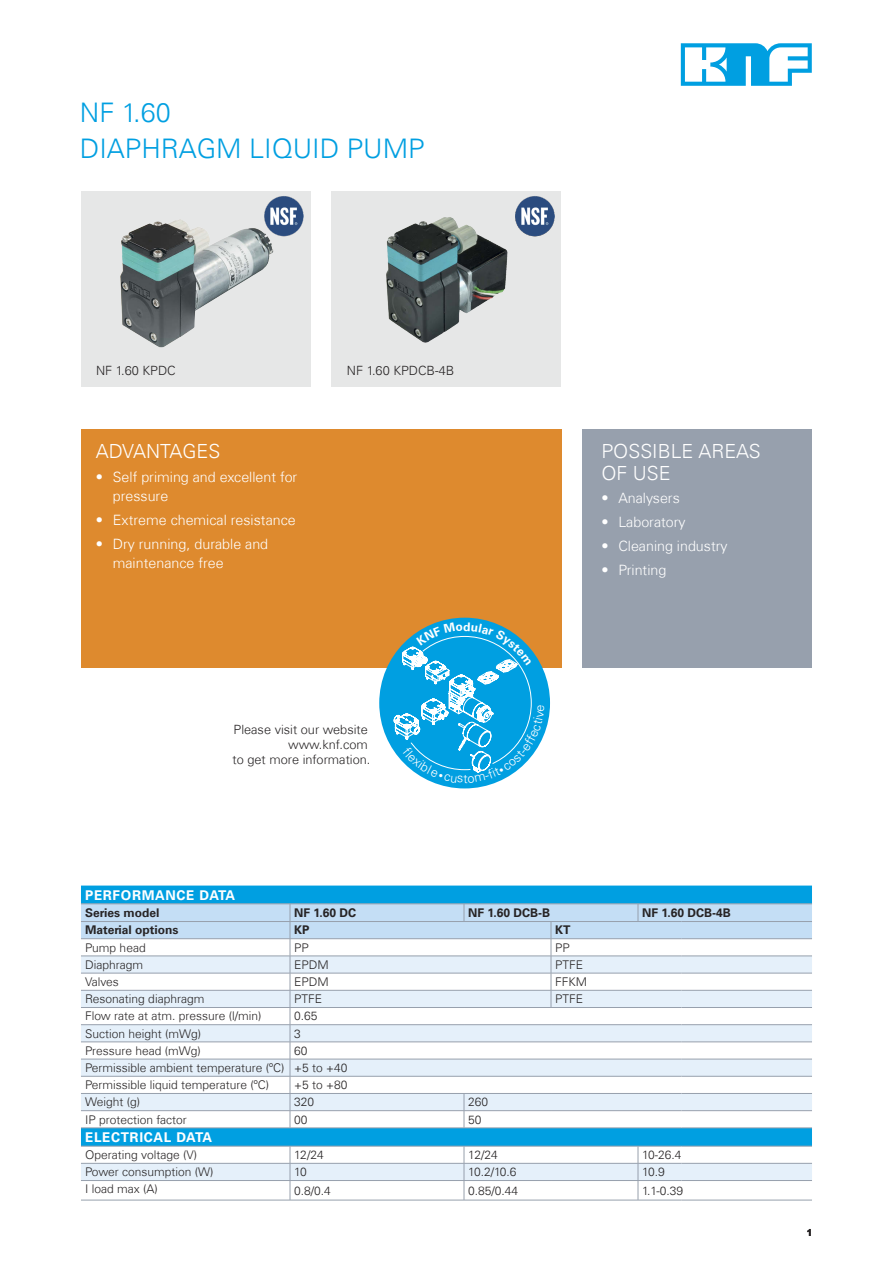
<style>
.page{position:relative;width:893px;height:1263px;background:#fff}
.page>*{position:absolute;margin:0;border:0;box-sizing:border-box;transform-origin:0 0}
.KNF_HEADLINE_blue{font:300 27px "Univers Com 45";color:#009fe1}
.Headline{font:300 27px "Univers Com 45";color:#009fe1}
.Subline{font:300 19.5px "Univers Com 45";color:#fff}
.t1{font:300 14.25px/19.5px "Univers Com 45";color:#fff}
.Titel_Headline_Tabel{font:700 13.5px "Univers Com 65";letter-spacing:.05em;color:#fff}
.Bildbezeichnung{font:300 12.75px/15px "Univers Com 45";color:#272425;text-align:right}
.t2{font:300 12.75px "Univers LT Std";color:#fff}
.Titel_Fließtext_Tabe{font:300 12px "Univers Com 45";color:#272425}
.Titel_Kopfzeile_Tabe{font:300 12px "Univers Com 45";color:#272425}
.Titel_Kopfzeile_Tabe-2{font:700 12px "Univers Com 65";color:#272425}
.t3{font:700 9.75px "Arial";color:#272425}
</style>
<div class="page">
<div style="left:81px;top:429px;width:480px;height:239px;background:#de8a2e"></div>
<svg style="left:681px;top:43px;width:131px;height:43px"></svg>
<div style="left:583px;top:429px;width:229px;height:239px;background:#97a0ad"></div>
<div style="left:81px;top:191px;width:229px;height:196px;background:#e6e7e7"></div>
<img style="left:120px;top:219px;width:167px;height:129px">
<div style="left:332px;top:191px;width:229px;height:196px;background:#e6e7e7"></div>
<img style="left:386px;top:217px;width:122px;height:126px">
<img style="left:515px;top:196px;width:39px;height:40px">
<img style="left:263px;top:196px;width:41px;height:40px">
<div style="left:379px;top:618px;width:171px;height:170px;background:#009fe1;border-radius:50%"></div>
<div style="left:81px;top:885px;width:731px;height:18px;background:#009fe1"></div>
<svg style="left:81px;top:1128px;width:731px;height:52px"></svg>
<hr style="left:81px;top:903px;width:209px;height:1px;background:#97a0ad">
<hr style="left:81px;top:1163px;width:209px;height:1px;background:#97a0ad">
<hr style="left:81px;top:1180px;width:209px;height:1px;background:#97a0ad">
<hr style="left:81px;top:1146px;width:209px;height:1px;background:#97a0ad">
<hr style="left:81px;top:1200px;width:209px;height:1px;background:#97a0ad">
<hr style="left:290px;top:903px;width:174px;height:1px;background:#97a0ad">
<hr style="left:464px;top:903px;width:87px;height:1px;background:#97a0ad">
<hr style="left:551px;top:903px;width:87px;height:1px;background:#97a0ad">
<hr style="left:290px;top:1146px;width:174px;height:1px;background:#97a0ad">
<hr style="left:464px;top:1146px;width:87px;height:1px;background:#97a0ad">
<hr style="left:551px;top:1146px;width:87px;height:1px;background:#97a0ad">
<hr style="left:290px;top:1163px;width:174px;height:1px;background:#97a0ad">
<hr style="left:464px;top:1163px;width:87px;height:1px;background:#97a0ad">
<hr style="left:551px;top:1163px;width:87px;height:1px;background:#97a0ad">
<hr style="left:290px;top:1180px;width:174px;height:1px;background:#97a0ad">
<svg style="left:290px;top:1146px;width:1px;height:54px"></svg>
<hr style="left:464px;top:1180px;width:87px;height:1px;background:#97a0ad">
<svg style="left:464px;top:1146px;width:1px;height:54px"></svg>
<hr style="left:551px;top:1180px;width:87px;height:1px;background:#97a0ad">
<hr style="left:290px;top:1200px;width:174px;height:1px;background:#97a0ad">
<hr style="left:464px;top:1200px;width:87px;height:1px;background:#97a0ad">
<hr style="left:551px;top:1200px;width:87px;height:1px;background:#97a0ad">
<hr style="left:638px;top:903px;width:43px;height:1px;background:#97a0ad">
<hr style="left:681px;top:903px;width:131px;height:1px;background:#97a0ad">
<hr style="left:638px;top:1146px;width:43px;height:1px;background:#97a0ad">
<hr style="left:681px;top:1146px;width:131px;height:1px;background:#97a0ad">
<hr style="left:638px;top:1163px;width:43px;height:1px;background:#97a0ad">
<hr style="left:681px;top:1163px;width:131px;height:1px;background:#97a0ad">
<hr style="left:638px;top:1180px;width:43px;height:1px;background:#97a0ad">
<svg style="left:638px;top:1146px;width:1px;height:54px"></svg>
<hr style="left:681px;top:1180px;width:131px;height:1px;background:#97a0ad">
<hr style="left:638px;top:1200px;width:43px;height:1px;background:#97a0ad">
<hr style="left:681px;top:1200px;width:131px;height:1px;background:#97a0ad">
<svg style="left:81px;top:904px;width:731px;height:224px"></svg>
<svg style="left:382px;top:622px;width:163px;height:161px"></svg>
<p class="Headline" style="left:80px;top:96px;width:92px">NF 1.60</p>
<p class="KNF_HEADLINE_blue" style="left:80px;top:132px;width:346px">DIAPHRAGM LIQUID PUMP</p>
<p class="Bildbezeichnung" style="left:96px;top:363px;width:81px">NF 1.60 KPDC</p>
<p class="Bildbezeichnung" style="left:347px;top:363px;width:109px">NF 1.60 KPDCB-4B</p>
<p class="Subline" style="left:96px;top:439px;width:126px">ADVANTAGES</p>
<p class="t1" style="left:113px;top:467px;width:186px;text-indent:-17px">• Self priming and excellent for pressure</p>
<p class="t1" style="left:96px;top:510px;width:201px">• Extreme chemical resistance</p>
<p class="t1" style="left:113px;top:534px;width:157px;text-indent:-17px">• Dry running, durable and maintenance free</p>
<p class="Subline" style="left:601px;top:439px;width:161px">POSSIBLE AREAS</p>
<p class="Subline" style="left:601px;top:461px;width:71px">OF USE</p>
<p class="t1" style="left:601px;top:489px;width:80px">• Analysers</p>
<p class="t1" style="left:601px;top:512px;width:86px">• Laboratory</p>
<p class="t1" style="left:601px;top:536px;width:128px">• Cleaning industry</p>
<p class="t1" style="left:601px;top:560px;width:67px">• Printing</p>
<p class="Bildbezeichnung" style="left:233px;top:722px;width:139px">Please visit our website www.knf.com<br>to get more information.</p>
<p class="t2" style="left:463px;top:770px;width:6px">t</p>
<p class="Titel_Headline_Tabel" style="left:85px;top:887px;width:151px">PERFORMANCE DATA</p>
<p class="Titel_Kopfzeile_Tabe-2" style="left:85px;top:906px;width:76px">Series model</p>
<p class="Titel_Kopfzeile_Tabe-2" style="left:294px;top:906px;width:64px">NF 1.60 DC</p>
<p class="Titel_Kopfzeile_Tabe-2" style="left:468px;top:906px;width:84px">NF 1.60 DCB-B</p>
<p class="Titel_Kopfzeile_Tabe-2" style="left:642px;top:906px;width:90px">NF 1.60 DCB-4B</p>
<p class="Titel_Kopfzeile_Tabe-2" style="left:85px;top:923px;width:95px">Material options</p>
<p class="Titel_Kopfzeile_Tabe-2" style="left:294px;top:923px;width:17px">KP</p>
<p class="Titel_Kopfzeile_Tabe-2" style="left:555px;top:923px;width:17px">KT</p>
<p class="Titel_Fließtext_Tabe" style="left:85px;top:940px;width:62px">Pump head</p>
<p class="Titel_Kopfzeile_Tabe" style="left:294px;top:940px;width:16px">PP</p>
<p class="Titel_Kopfzeile_Tabe" style="left:555px;top:940px;width:16px">PP</p>
<p class="Titel_Fließtext_Tabe" style="left:85px;top:957px;width:60px">Diaphragm</p>
<p class="Titel_Kopfzeile_Tabe" style="left:294px;top:957px;width:36px">EPDM</p>
<p class="Titel_Kopfzeile_Tabe" style="left:555px;top:957px;width:30px">PTFE</p>
<p class="Titel_Fließtext_Tabe" style="left:85px;top:974px;width:35px">Valves</p>
<p class="Titel_Kopfzeile_Tabe" style="left:294px;top:974px;width:36px">EPDM</p>
<p class="Titel_Kopfzeile_Tabe" style="left:555px;top:974px;width:34px">FFKM</p>
<p class="Titel_Fließtext_Tabe" style="left:85px;top:992px;width:121px">Resonating diaphragm</p>
<p class="Titel_Kopfzeile_Tabe" style="left:294px;top:992px;width:30px">PTFE</p>
<p class="Titel_Kopfzeile_Tabe" style="left:555px;top:992px;width:30px">PTFE</p>
<p class="Titel_Fließtext_Tabe" style="left:85px;top:1009px;width:178px">Flow rate at atm. pressure (l/min)</p>
<p class="Titel_Kopfzeile_Tabe" style="left:294px;top:1009px;width:25px">0.65</p>
<p class="Titel_Fließtext_Tabe" style="left:85px;top:1026px;width:118px">Suction height (mWg)</p>
<p class="Titel_Kopfzeile_Tabe" style="left:294px;top:1026px;width:8px">3</p>
<p class="Titel_Fließtext_Tabe" style="left:85px;top:1043px;width:117px">Pressure head (mWg)</p>
<p class="Titel_Kopfzeile_Tabe" style="left:294px;top:1043px;width:15px">60</p>
<p class="Titel_Fließtext_Tabe" style="left:85px;top:1060px;width:201px">Permissible ambient temperature (ºC)</p>
<p class="Titel_Fließtext_Tabe" style="left:294px;top:1060px;width:55px">+5 to +40</p>
<p class="Titel_Fließtext_Tabe" style="left:85px;top:1078px;width:185px">Permissible liquid temperature (ºC)</p>
<p class="Titel_Fließtext_Tabe" style="left:294px;top:1078px;width:55px">+5 to +80</p>
<p class="Titel_Fließtext_Tabe" style="left:85px;top:1095px;width:56px">Weight (g)</p>
<p class="Titel_Kopfzeile_Tabe" style="left:294px;top:1095px;width:22px">320</p>
<p class="Titel_Kopfzeile_Tabe" style="left:468px;top:1095px;width:22px">260</p>
<p class="Titel_Fließtext_Tabe" style="left:85px;top:1112px;width:103px">IP protection factor</p>
<p class="Titel_Kopfzeile_Tabe" style="left:294px;top:1112px;width:15px">00</p>
<p class="Titel_Kopfzeile_Tabe" style="left:468px;top:1112px;width:15px">50</p>
<p class="Titel_Headline_Tabel" style="left:85px;top:1129px;width:128px">ELECTRICAL DATA</p>
<p class="Titel_Fließtext_Tabe" style="left:85px;top:1147px;width:113px">Operating voltage (V)</p>
<p class="Titel_Kopfzeile_Tabe" style="left:294px;top:1147px;width:31px">12/24</p>
<p class="Titel_Kopfzeile_Tabe" style="left:468px;top:1147px;width:31px">12/24</p>
<p class="Titel_Kopfzeile_Tabe" style="left:642px;top:1147px;width:41px">10-26.4</p>
<p class="Titel_Fließtext_Tabe" style="left:85px;top:1165px;width:130px">Power consumption (W)</p>
<p class="Titel_Kopfzeile_Tabe" style="left:294px;top:1165px;width:14px">10</p>
<p class="Titel_Kopfzeile_Tabe" style="left:468px;top:1165px;width:50px">10.2/10.6</p>
<p class="Titel_Kopfzeile_Tabe" style="left:642px;top:1165px;width:24px">10.9</p>
<p class="Titel_Fließtext_Tabe" style="left:85px;top:1182px;width:74px">I load max (A)</p>
<p class="Titel_Kopfzeile_Tabe" style="left:294px;top:1183px;width:38px">0.8/0.4</p>
<p class="Titel_Kopfzeile_Tabe" style="left:468px;top:1183px;width:52px">0.85/0.44</p>
<p class="Titel_Kopfzeile_Tabe" style="left:642px;top:1183px;width:42px">1.1-0.39</p>
<p class="t3" style="left:807px;top:1226px;width:7px">1</p>
</div>
